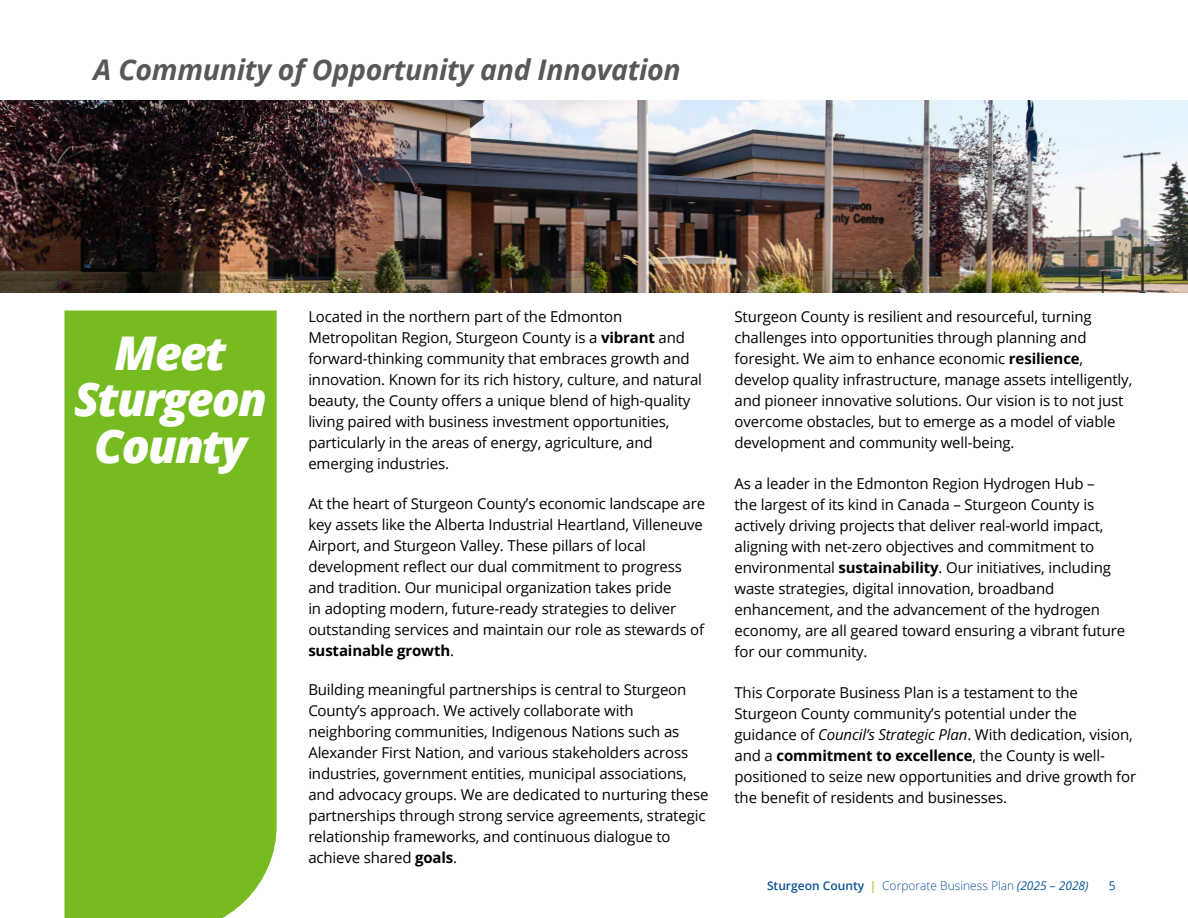
<style>
.page{position:relative;width:1188px;height:918px;background:#fff}
.page>*{position:absolute;margin:0;border:0;box-sizing:border-box;transform-origin:0 0}
.t1{font:italic 800 46.5px/46.5px "Open Sans";letter-spacing:-.04em;color:#fff;text-align:center}
.t2{font:italic 700 28.5px "Open Sans";letter-spacing:-.01em;color:#57585a}
.t3{font:15px/21px "Open Sans";letter-spacing:-.01em;color:#000}
.t4{font:300 12px "Open Sans";color:#095299}
.t5{font:12px "Open Sans";color:#095299}
.s1{font-weight:700}
.s2{font-style:italic}
.s3{font-weight:600}
.s4{font-family:"Myriad Pro";font-weight:600;color:#a6ce39}
.s5{font-weight:400;font-style:italic}
</style>
<div class="page">
<img style="left:0;top:100px;width:1188px;height:192px">
<div style="left:64px;top:310px;width:213px;height:608px;background:#76bc21"></div>
<p class="t2" style="left:94px;top:50px;width:589px">A Community of Opportunity and Innovation</p>
<p class="t1" style="left:74px;top:328px;width:195px">Meet<br>Sturgeon<br>County</p>
<p class="t3" style="left:308px;top:306px;width:395px">Located in the northern part of the Edmonton Metropolitan Region, Sturgeon County is a <span class="s1">vibrant</span> and forward-thinking community that embraces growth and innovation. Known for its rich history, culture, and natural beauty, the County offers a unique blend of high-quality living paired with business investment opportunities, particularly in the areas of energy, agriculture, and emerging industries.</p>
<p class="t3" style="left:308px;top:492px;width:398px">At the heart of Sturgeon County’s economic landscape are key assets like the Alberta Industrial Heartland, Villeneuve Airport, and Sturgeon Valley. These pillars of local development reflect our dual commitment to progress and tradition. Our municipal organization takes pride<br>in adopting modern, future-ready strategies to deliver outstanding services and maintain our role as stewards of <span class="s1">sustainable growth</span>.</p>
<p class="t3" style="left:308px;top:679px;width:402px">Building meaningful partnerships is central to Sturgeon County’s approach. We actively collaborate with neighboring communities, Indigenous Nations such as Alexander First Nation, and various stakeholders across industries, government entities, municipal associations, and advocacy groups. We are dedicated to nurturing these partnerships through strong service agreements, strategic relationship frameworks, and continuous dialogue to achieve shared <span class="s1">goals</span>.</p>
<p class="t3" style="left:735px;top:306px;width:399px">Sturgeon County is resilient and resourceful, turning challenges into opportunities through planning and foresight. We aim to enhance economic <span class="s1">resilience</span>, develop quality infrastructure, manage assets intelligently, and pioneer innovative solutions. Our vision is to not just overcome obstacles, but to emerge as a model of viable development and community well-being.</p>
<p class="t3" style="left:735px;top:473px;width:392px">As a leader in the Edmonton Region Hydrogen Hub –<br>the largest of its kind in Canada – Sturgeon County is actively driving projects that deliver real-world impact, aligning with net-zero objectives and commitment to environmental <span class="s1">sustainability</span>. Our initiatives, including waste strategies, digital innovation, broadband enhancement, and the advancement of the hydrogen economy, are all geared toward ensuring a vibrant future for our community.</p>
<p class="t3" style="left:735px;top:682px;width:403px">This Corporate Business Plan is a testament to the Sturgeon County community’s potential under the guidance of <span class="s2">Council’s Strategic Plan</span>. With dedication, vision, and a <span class="s1">commitment to excellence</span>, the County is well&shy;positioned to seize new opportunities and drive growth for the benefit of residents and businesses.</p>
<p class="t4" style="left:767px;top:877px;width:323px"><span class="s3">Sturgeon County</span> <span class="s4">|</span> Corporate Business Plan <span class="s5">(2025 – 2028)</span></p>
<p class="t5" style="left:1109px;top:877px;width:8px">5</p>
</div>
